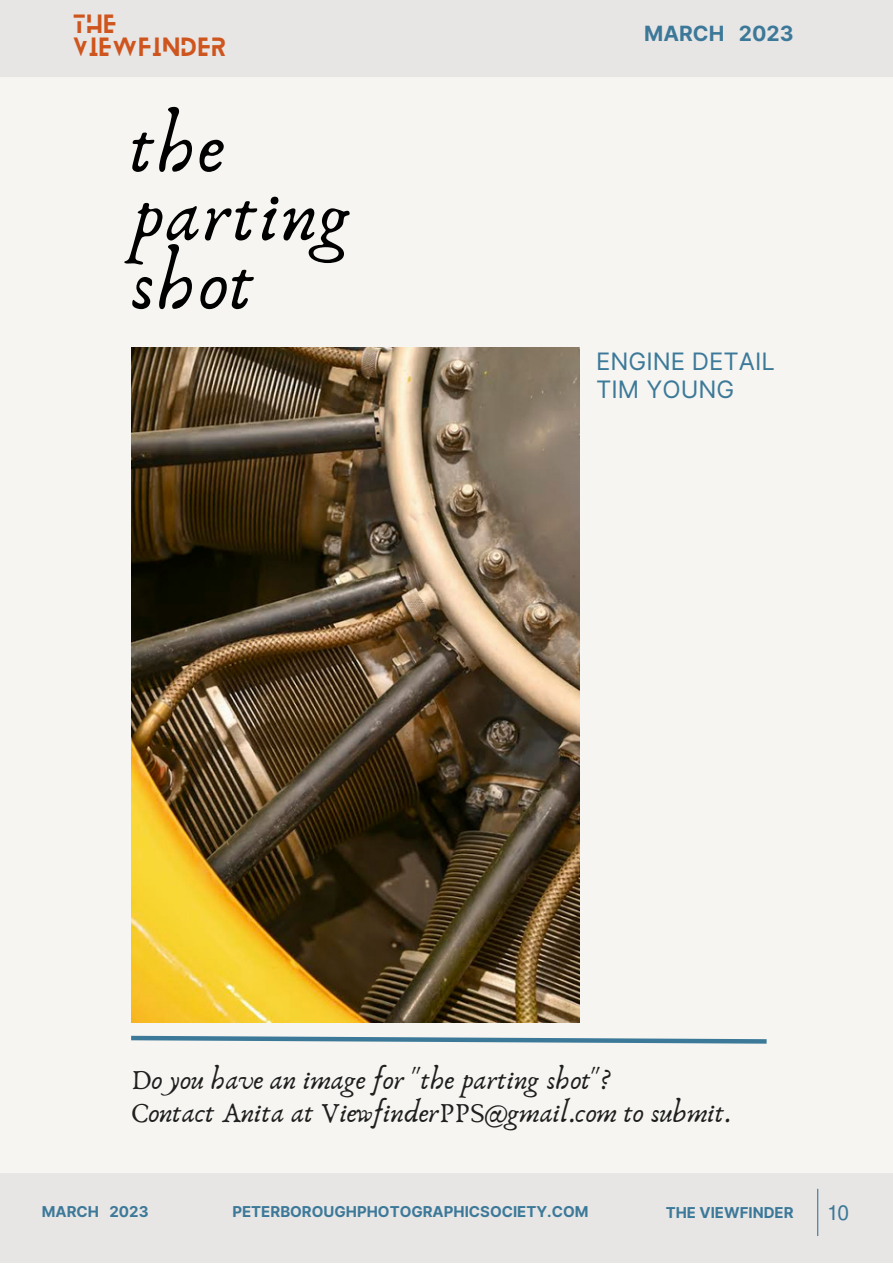
<style>
.page{position:relative;width:893px;height:1264px;background:#fff}
.page>*{position:absolute;margin:0;border:0;box-sizing:border-box;transform-origin:0 0}
.t1{font:76.35px/68.6px "Anaktoria";letter-spacing:.025em;color:#000}
.t2{font:28.5px/32.5px "Anaktoria";color:#1f1f1f}
.t3{font:24px/28px "Inter";color:#3c7999}
.t4{font:23.1px/22.5px "Blanka";letter-spacing:.09em;color:#ce561e}
.t5{font:700 21px "Inter";color:#3c7999}
.t6{font:21px "Mukti";color:#3c7999}
.t7{font:700 15px "Inter";color:#3c7999}
</style>
<div class="page">
<div style="left:0;top:0;width:892px;height:1262px;background:#f6f5f1"></div>
<div style="left:0;top:1173px;width:892px;height:89px;background:#e8e5e5"></div>
<div style="left:0;top:0;width:892px;height:77px;background:#e8e5e5"></div>
<hr style="left:817px;top:1188px;width:1px;height:47px;background:#3c7999">
<img style="left:131px;top:347px;width:449px;height:675px">
<svg style="left:131px;top:1035px;width:636px;height:9px"></svg>
<p class="t4" style="left:74px;top:10px;width:153px">THE<br>VIEWFINDER</p>
<p class="t5" style="left:644px;top:21px;width:151px">MARCH 2023</p>
<h1 class="t1" style="left:131px;top:115px;width:222px">the parting shot</h1>
<p class="t3" style="left:596px;top:347px;width:180px">ENGINE DETAIL<br>TIM YOUNG</p>
<p class="t2" style="left:131px;top:1064px;width:602px">Do you have an image for "the parting shot"?<br>Contact Anita at ViewfinderPPS@gmail.com to submit.</p>
<p class="t7" style="left:42px;top:1202px;width:108px">MARCH 2023</p>
<p class="t7" style="left:665px;top:1203px;width:129px">THE VIEWFINDER</p>
<p class="t6" style="left:827px;top:1198px;width:23px">10</p>
<p class="t7" style="left:232px;top:1202px;width:358px">PETERBOROUGHPHOTOGRAPHICSOCIETY.COM</p>
</div>
